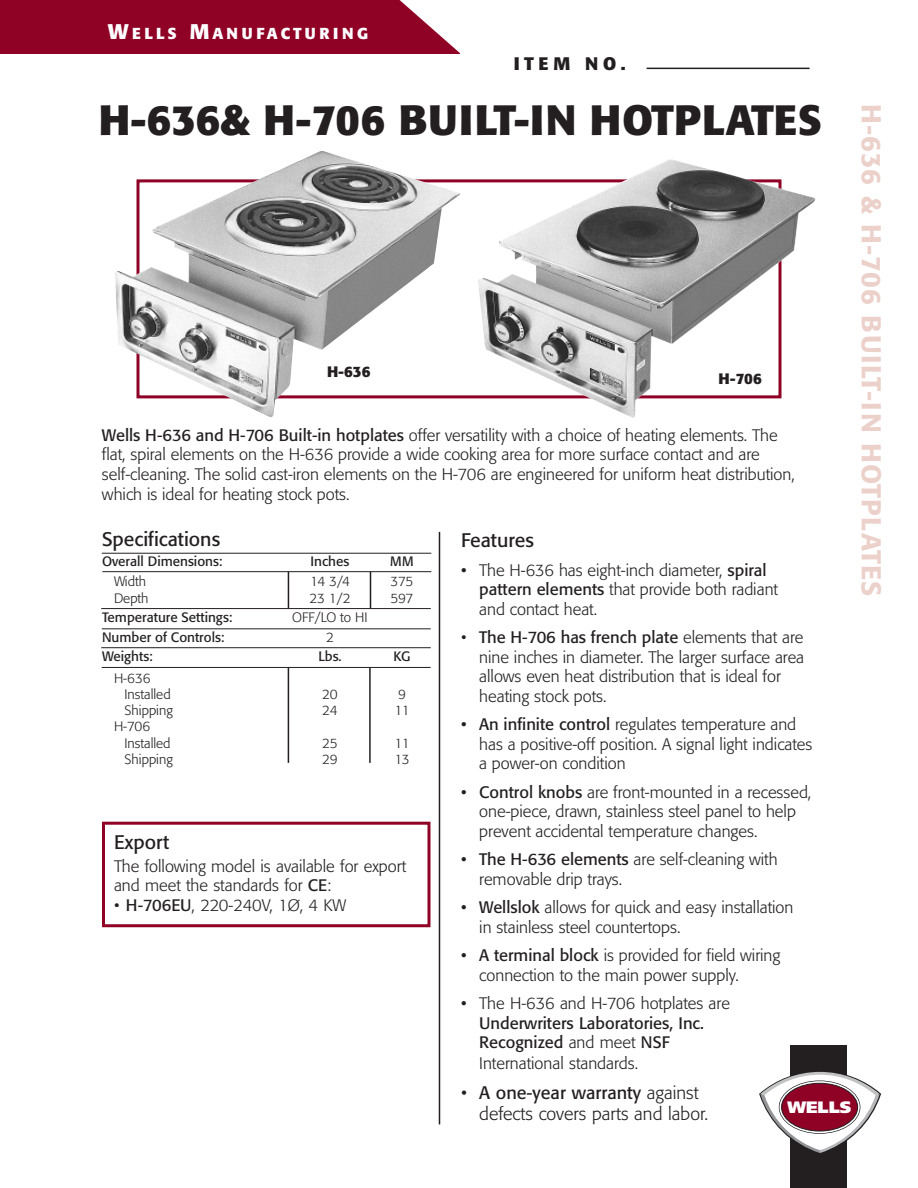
<style>
.page{position:relative;width:918px;height:1188px;background:#fff}
.page>*{position:absolute;margin:0;border:0;box-sizing:border-box;transform-origin:0 0}
.t1{font:700 42px "Formata";color:#231f20}
.t2{font:500 27px "Formata";letter-spacing:.04em;color:#ecd0ca}
.t3{font:19.5px "Formata";color:#231f20}
.t4{font:300 18px/21px "Formata";color:#231f20}
.t5{font:700 18px "Formata";letter-spacing:.26em;color:#231f20}
.t6{font:300 16.5px/19.5px "Formata";color:#231f20}
.t7{font:16.5px/19.5px "Formata";color:#231f20}
.t8{font:300 16.5px "Formata";letter-spacing:-.02em;color:#231f20}
.t9{font:900 16.5px "Frutiger";color:#fff}
.t10{font:700 15.75px "Formata";letter-spacing:.21em;color:#fff}
.t11{font:700 15px "Formata";color:#231f20}
.t12{font:300 13.5px/16.2px "Formata";color:#231f20}
.t13{font:13.5px "Formata";color:#231f20}
.s1{font-size:21px}
.s2{font-weight:400}
.s3{font-weight:300}
</style>
<div class="page">
<div style="left:790px;top:1045px;width:57px;height:143px;background:#231f20"></div>
<svg style="left:759px;top:1071px;width:122px;height:82px"></svg>
<div style="left:0;top:0;width:459px;height:54px;background:#900126"></div>
<hr style="left:439px;top:532px;width:1px;height:592px;background:#231f20">
<svg style="left:399px;top:0;width:61px;height:54px"></svg>
<hr style="left:647px;top:68px;width:163px;height:1px;background:#231f20">
<hr style="left:102px;top:553px;width:329px;height:1px;background:#231f20">
<hr style="left:102px;top:571px;width:329px;height:1px;background:#231f20">
<hr style="left:101px;top:608px;width:330px;height:1px;background:#231f20">
<hr style="left:102px;top:628px;width:329px;height:1px;background:#231f20">
<hr style="left:101px;top:647px;width:330px;height:1px;background:#231f20">
<hr style="left:288px;top:572px;width:1px;height:36px;background:#231f20">
<hr style="left:370px;top:572px;width:1px;height:36px;background:#231f20">
<hr style="left:288px;top:667px;width:1px;height:96px;background:#231f20">
<hr style="left:369px;top:667px;width:2px;height:96px;background:#231f20">
<hr style="left:102px;top:667px;width:329px;height:1px;background:#231f20">
<div style="left:102px;top:822px;width:328px;height:105px;border:3px solid #900126"></div>
<img style="left:115px;top:151px;width:346px;height:267px">
<img style="left:478px;top:159px;width:337px;height:259px">
<p class="t10" style="left:108px;top:24px;width:262px"><span class="s1">W</span>ELLS <span class="s1">M</span>ANUFACTURING</p>
<p class="t5" style="left:514px;top:52px;width:113px">ITEM NO.</p>
<p class="t1" style="left:99px;top:93px;width:725px">H-636&amp; H-706 BUILT-IN HOTPLATES</p>
<p class="t11" style="left:327px;top:363px;width:45px">H-636</p>
<p class="t11" style="left:718px;top:369px;width:45px">H-706</p>
<p class="t6" style="left:102px;top:425px;width:694px"><span class="s2">Wells H-636 and H-706 Built-in hotplates</span> offer versatility with a choice of heating elements. The flat, spiral elements on the H-636 provide a wide cooking area for more surface contact and are self-cleaning. The solid cast-iron elements on the H-706 are engineered for uniform heat distribution, which is ideal for heating stock pots.</p>
<p class="t3" style="left:102px;top:528px;width:120px">Specifications</p>
<p class="t13" style="left:102px;top:553px;width:122px">Overall Dimensions:</p>
<p class="t13" style="left:311px;top:553px;width:40px">Inches</p>
<p class="t13" style="left:390px;top:553px;width:25px">MM</p>
<p class="t12" style="left:114px;top:574px;width:34px">Width</p>
<p class="t12" style="left:310px;top:574px;width:41px">14 3/4</p>
<p class="t12" style="left:391px;top:574px;width:24px">375</p>
<p class="t12" style="left:114px;top:590px;width:36px">Depth</p>
<p class="t12" style="left:309px;top:590px;width:43px">23 1/2</p>
<p class="t12" style="left:391px;top:590px;width:24px">597</p>
<p class="t13" style="left:102px;top:610px;width:132px">Temperature Settings:</p>
<p class="t12" style="left:292px;top:609px;width:77px">OFF/LO to HI</p>
<p class="t13" style="left:102px;top:629px;width:124px">Number of Controls:</p>
<p class="t12" style="left:326px;top:629px;width:9px">2</p>
<p class="t13" style="left:102px;top:649px;width:52px">Weights:</p>
<p class="t13" style="left:318px;top:649px;width:25px">Lbs.</p>
<p class="t13" style="left:393px;top:649px;width:19px">KG</p>
<p class="t12" style="left:125px;top:670px;width:48px;text-indent:-11px">H-636<br>Installed</p>
<p class="t12" style="left:322px;top:686px;width:17px">20</p>
<p class="t12" style="left:398px;top:686px;width:9px">9</p>
<p class="t12" style="left:125px;top:702px;width:50px">Shipping</p>
<p class="t12" style="left:322px;top:702px;width:17px">24</p>
<p class="t12" style="left:394px;top:702px;width:17px">11</p>
<p class="t12" style="left:125px;top:719px;width:48px;text-indent:-11px">H-706<br>Installed</p>
<p class="t12" style="left:322px;top:735px;width:17px">25</p>
<p class="t12" style="left:394px;top:735px;width:17px">11</p>
<p class="t12" style="left:125px;top:751px;width:50px">Shipping</p>
<p class="t12" style="left:322px;top:751px;width:17px">29</p>
<p class="t12" style="left:394px;top:751px;width:17px">13</p>
<p class="t3" style="left:114px;top:831px;width:57px">Export</p>
<p class="t6" style="left:114px;top:856px;width:294px">The following model is available for export and meet the standards for <span class="s2">CE</span>:</p>
<p class="t8" style="left:114px;top:896px;width:234px">• <span class="s2">H-706EU</span>, 220-240V, 1Ø, 4 KW</p>
<p class="t3" style="left:461px;top:529px;width:74px">Features</p>
<p class="t6" style="left:479px;top:560px;width:300px;text-indent:-18px"><span class="s2">•</span> The H-636 has eight-inch diameter, <span class="s2">spiral pattern elements</span> that provide both radiant and contact heat.</p>
<p class="t6" style="left:479px;top:628px;width:326px;text-indent:-18px">• <span class="s2">The H-706 has french plate</span> elements that are nine inches in diameter. The larger surface area allows even heat distribution that is ideal for heating stock pots.</p>
<p class="t6" style="left:479px;top:715px;width:335px;text-indent:-18px"><span class="s2">• An infinite control</span> regulates temperature and has a positive-off position. A signal light indicates a power-on condition</p>
<p class="t6" style="left:479px;top:782px;width:334px;text-indent:-18px"><span class="s2">• Control knobs</span> are front-mounted in a recessed, one-piece, drawn, stainless steel panel to help prevent accidental temperature changes.</p>
<p class="t6" style="left:479px;top:850px;width:300px;text-indent:-18px"><span class="s2">• The H-636 elements</span> are self-cleaning with removable drip trays.</p>
<p class="t6" style="left:479px;top:898px;width:316px;text-indent:-18px"><span class="s2">• Wellslok</span> allows for quick and easy installation in stainless steel countertops.</p>
<p class="t6" style="left:479px;top:946px;width:303px;text-indent:-18px"><span class="s2">• A terminal block</span> is provided for field wiring connection to the main power supply.</p>
<p class="t7" style="left:479px;top:994px;width:252px;text-indent:-18px">• <span class="s3">The H-636 and H-706 hotplates are<br></span>Underwriters Laboratories, Inc.<br>Recognized <span class="s3">and meet</span> NSF</p>
<p class="t6" style="left:479px;top:1054px;width:160px">International standards.</p>
<p class="t4" style="left:479px;top:1082px;width:231px;text-indent:-18px">• <span class="s2">A one-year warranty</span> against defects covers parts and labor.</p>
<p class="t9" style="left:787px;top:1097px;width:66px">WELLS</p>
<p class="t2" style="left:888px;top:104px;width:493px;rotate:90deg">H-636 &amp; H-706 BUILT-IN HOTPLATES</p>
</div>
